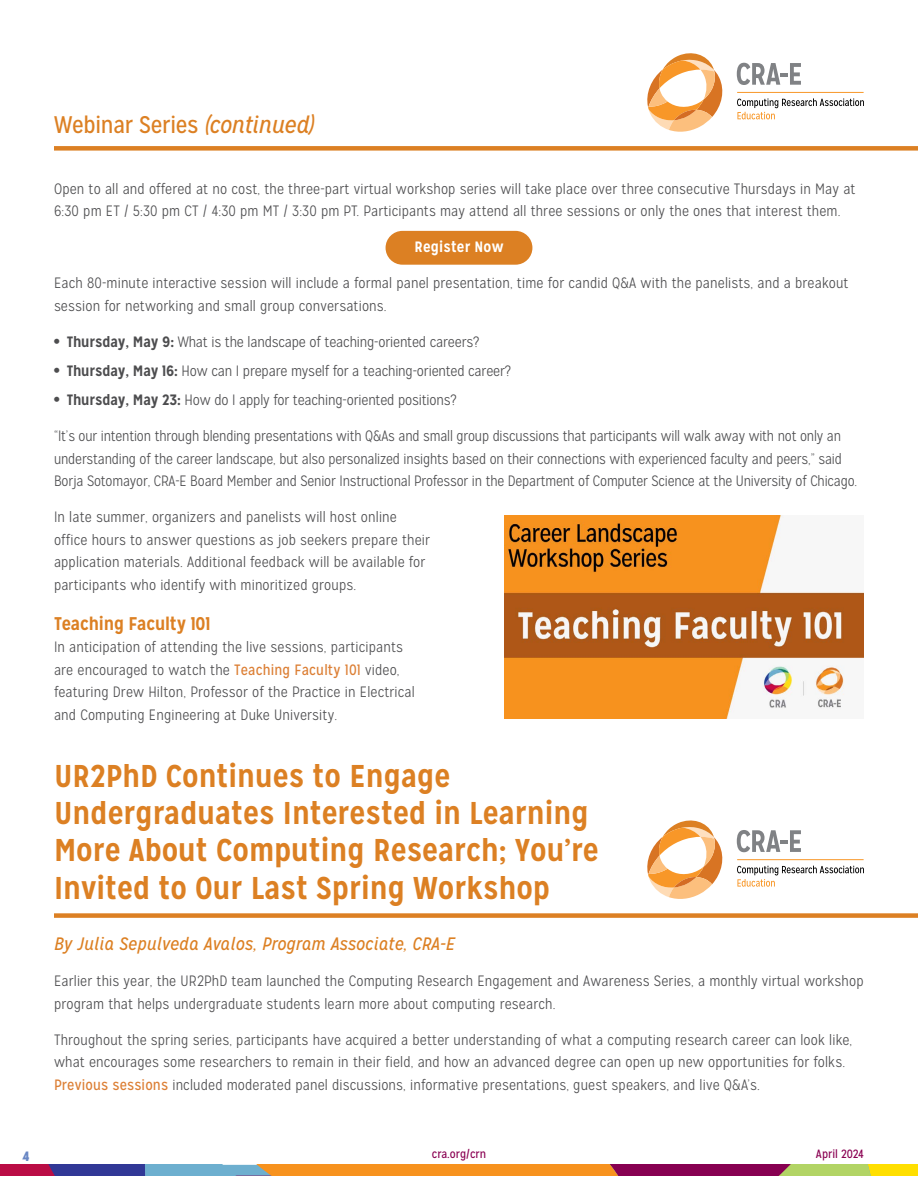
<style>
.page{position:relative;width:918px;height:1188px;background:#fff}
.page>*{position:absolute;margin:0;border:0;box-sizing:border-box;transform-origin:0 0}
.t1{font:700 31.5px/37.5px "Mission Gothic";color:#dc8023}
.t2{font:24px "Mission Gothic";letter-spacing:-.01em;color:#dc8023}
.t3{font:700 18.3px "Mission Gothic";letter-spacing:-.01em;color:#dc8023}
.t4{font:italic 18px "Mission Gothic";letter-spacing:.01em;color:#dc8023}
.t5{font:300 15px/22.5px "Mission Gothic";letter-spacing:.01em;color:#4d4d4f}
.t6{font:300 15px/22.5px "Mission Gothic";letter-spacing:-.01em;color:#4d4d4f}
.t7{font:700 15px "Mission Gothic";letter-spacing:.01em;color:#fff}
.t8{font:900 13.5px "Mission Gothic";color:#6987c4}
.t9{font:12px "Mission Gothic";color:#8a0052}
.s1{font-style:italic}
.s2{font-weight:900}
.s3{font-weight:700}
.s4{font-weight:400;color:#dc7f35}
</style>
<div class="page">
<svg style="left:0;top:1165px;width:918px;height:11px"></svg>
<svg style="left:647px;top:53px;width:76px;height:79px"></svg>
<svg style="left:737px;top:98px;width:127px;height:21px"></svg>
<svg style="left:737px;top:63px;width:64px;height:22px"></svg>
<hr style="left:737px;top:92px;width:127px;height:1px;background:#f89728">
<div style="left:54px;top:146px;width:864px;height:5px;background:#dc8023"></div>
<div style="left:386px;top:231px;width:146px;height:34px;background:#dc8023;border-radius:17px"></div>
<img style="left:504px;top:516px;width:360px;height:202px">
<svg style="left:647px;top:820px;width:76px;height:79px"></svg>
<svg style="left:737px;top:866px;width:127px;height:21px"></svg>
<svg style="left:737px;top:830px;width:64px;height:22px"></svg>
<hr style="left:737px;top:859px;width:127px;height:1px;background:#f89728">
<div style="left:54px;top:913px;width:864px;height:5px;background:#dc8023"></div>
<h2 class="t2" style="left:54px;top:110px;width:262px">Webinar Series <span class="s1">(continued)</span></h2>
<p class="t5" style="left:54px;top:178px;width:803px">Open to all and offered at no cost, the three-part virtual workshop series will take place over three consecutive Thursdays in May at<br>6:30 pm ET / 5:30 pm CT / 4:30 pm MT / 3:30 pm PT. Participants may attend all three sessions or only the ones that interest them.</p>
<p class="t7" style="left:415px;top:238px;width:90px">Register Now</p>
<p class="t5" style="left:54px;top:272px;width:796px">Each 80-minute interactive session will include a formal panel presentation, time for candid Q&amp;A with the panelists, and a breakout session for networking and small group conversations.</p>
<p class="t6" style="left:54px;top:331px;width:427px"><span class="s2">•</span> <span class="s3">Thursday, May 9:</span> What is the landscape of teaching-oriented careers?</p>
<p class="t6" style="left:54px;top:360px;width:458px"><span class="s2">•</span> <span class="s3">Thursday, May 16:</span> How can I prepare myself for a teaching-oriented career?</p>
<p class="t6" style="left:54px;top:389px;width:404px"><span class="s2">•</span> <span class="s3">Thursday, May 23:</span> How do I apply for teaching-oriented positions?</p>
<p class="t6" style="left:54px;top:425px;width:805px">“It’s our intention through blending presentations with Q&amp;As and small group discussions that participants will walk away with not only an understanding of the career landscape, but also personalized insights based on their connections with experienced faculty and peers,” said<br>Borja Sotomayor, CRA-E Board Member and Senior Instructional Professor in the Department of Computer Science at the University of Chicago.</p>
<p class="t5" style="left:54px;top:506px;width:378px">In late summer, organizers and panelists will host online office hours to answer questions as job seekers prepare their application materials. Additional feedback will be available for participants who identify with minoritized groups.</p>
<p class="t3" style="left:54px;top:612px;width:158px">Teaching Faculty 101</p>
<p class="t5" style="left:54px;top:636px;width:362px">In anticipation of attending the live sessions, participants are encouraged to watch the <span class="s4">Teaching Faculty 101</span> video, featuring Drew Hilton, Professor of the Practice in Electrical and Computing Engineering at Duke University.</p>
<h1 class="t1" style="left:54px;top:757px;width:546px">UR2PhD Continues to Engage Undergraduates Interested in Learning More About Computing Research; You’re Invited to Our Last Spring Workshop</h1>
<p class="t4" style="left:54px;top:933px;width:402px">By Julia Sepulveda Avalos, Program Associate, CRA-E</p>
<p class="t5" style="left:54px;top:970px;width:811px">Earlier this year, the UR2PhD team launched the Computing Research Engagement and Awareness Series, a monthly virtual workshop program that helps undergraduate students learn more about computing research.</p>
<p class="t5" style="left:54px;top:1028px;width:800px">Throughout the spring series, participants have acquired a better understanding of what a computing research career can look like, what encourages some researchers to remain in their field, and how an advanced degree can open up new opportunities for folks.<br><span class="s4">Previous sessions</span> included moderated panel discussions, informative presentations, guest speakers, and live Q&amp;A’s.</p>
<p class="t8" style="left:23px;top:1147px;width:8px">4</p>
<p class="t9" style="left:432px;top:1147px;width:56px">cra.org/crn</p>
<p class="t9" style="left:816px;top:1147px;width:50px">April 2024</p>
</div>
